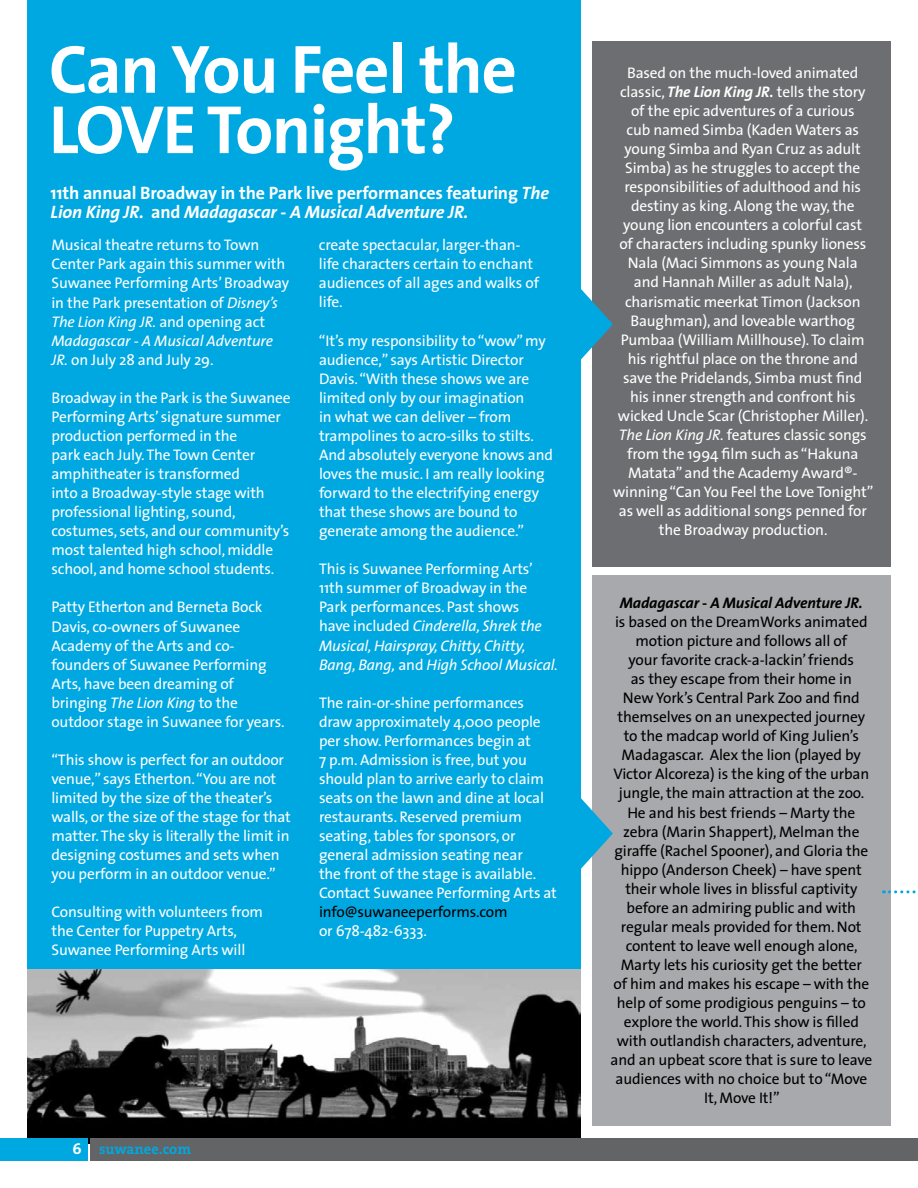
<style>
.page{position:relative;width:918px;height:1188px;background:#fff}
.page>*{position:absolute;margin:0;border:0;box-sizing:border-box;transform-origin:0 0}
.t1{font:700 68.85px/60.4px "The Sans";letter-spacing:-.02em;color:#fff}
.t2{font:700 18px/19.5px "The Sans";letter-spacing:-.01em;color:#fff}
.t3{font:15.45px/19px "The Sans";letter-spacing:-.01em;color:#fff}
.t4{font:15.45px/19px "The Sans";letter-spacing:-.01em;color:#000;text-align:center}
.t5{font:italic 700 15.45px "The Sans";letter-spacing:-.01em;color:#000}
.t6{font:700 14.7px "The Serif";color:#00a8e1}
.s1{font-style:italic}
.s2{font-family:"The Serif Bold Caps";font-weight:400;font-size:15.75px;color:#fff}
.s3{font-weight:700;font-style:italic}
</style>
<div class="page">
<div style="left:27px;top:0;width:553px;height:974px;background:#00a8e1"></div>
<div style="left:593px;top:41px;width:298px;height:526px;background:#6d6e71"></div>
<div style="left:593px;top:575px;width:298px;height:551px;background:#a7a9ac"></div>
<img style="left:27px;top:970px;width:553px;height:174px">
<svg style="left:580px;top:280px;width:33px;height:89px"></svg>
<svg style="left:580px;top:789px;width:33px;height:89px"></svg>
<div style="left:91px;top:1138px;width:827px;height:23px;background:#636466"></div>
<div style="left:0;top:1138px;width:87px;height:23px;background:#00a8e1"></div>
<svg style="left:883px;top:890px;width:33px;height:3px"></svg>
<h1 class="t1" style="left:49px;top:38px;width:470px">Can You Feel the<br>LOVE Tonight?</h1>
<p class="t2" style="left:51px;top:183px;width:500px">11th annual Broadway in the Park live performances featuring <span class="s1">The<br>Lion King JR.</span> and <span class="s1">Madagascar - A Musical Adventure JR.</span></p>
<p class="t3" style="left:51px;top:235px;width:239px">Musical theatre returns to Town<br>Center Park again this summer with<br>Suwanee Performing Arts’Broadway in the Park presentation of <span class="s1">Disney’s<br>The Lion King JR.</span> and opening act<br><span class="s1">Madagascar - A Musical Adventure<br>JR.</span> on July 28 and July 29.</p>
<p class="t3" style="left:51px;top:388px;width:241px">Broadway in the Park is the Suwanee<br>Performing Arts’ signature summer production performed in the<br>park each July.The Town Center amphitheater is transformed<br>into a Broadway-style stage with professional lighting, sound, costumes, sets, and our community’s most talented high school, middle school, and home school students.</p>
<p class="t3" style="left:51px;top:597px;width:235px">Patty Etherton and Berneta Bock<br>Davis, co-owners of Suwanee<br>Academy of the Arts and co&shy;founders of Suwanee Performing<br>Arts, have been dreaming of bringing <span class="s1">The Lion King</span> to the outdoor stage in Suwanee for years.</p>
<p class="t3" style="left:51px;top:750px;width:241px">“This show is perfect for an outdoor venue,” says Etherton.“You are not limited by the size of the theater’s walls, or the size of the stage for that matter.The sky is literally the limit in designing costumes and sets when you perform in an outdoor venue.”</p>
<p class="t3" style="left:51px;top:902px;width:213px">Consulting with volunteers from the Center for Puppetry Arts,<br>Suwanee Performing Arts will</p>
<p class="t3" style="left:319px;top:235px;width:222px">create spectacular, larger-than&shy;life characters certain to enchant audiences of all ages and walks of life.</p>
<p class="t3" style="left:319px;top:330px;width:236px">“It’s my responsibility to“wow”my audience,” says Artistic Director<br>Davis.“With these shows we are limited only by our imagination<br>in what we can deliver – from trampolines to acro-silks to stilts.<br>And absolutely everyone knows and loves the music. I am really looking forward to the electrifying energy that these shows are bound to generate among the audience.”</p>
<p class="t3" style="left:319px;top:559px;width:241px">This is Suwanee Performing Arts’ 11th summer of Broadway in the Park performances. Past shows<br>have included <span class="s1">Cinderella, Shrek the Musical, Hairspray, Chitty, Chitty, Bang, Bang,</span> and <span class="s1">High School Musical.</span></p>
<p class="t3" style="left:319px;top:692px;width:239px">The rain-or-shine performances draw approximately 4,000 people per show. Performances begin at<br>7 p.m. Admission is free, but you should plan to arrive early to claim seats on the lawn and dine at local restaurants. Reserved premium seating, tables for sponsors, or general admission seating near<br>the front of the stage is available.<br>Contact Suwanee Performing Arts at</p>
<p class="t4" style="left:319px;top:902px;width:190px">info@suwaneeperforms.com</p>
<p class="t3" style="left:319px;top:921px;width:109px">or 678-482-6333.</p>
<p class="t6" style="left:73px;top:1137px;width:120px"><span class="s2">6</span> suwanee.com</p>
<p class="t3" style="left:613px;top:63px;width:262px;text-align:center">Based on the much-loved animated classic, <span class="s3">The Lion King JR.</span> tells the story of the epic adventures of a curious<br>cub named Simba (Kaden Waters as young Simba and Ryan Cruz as adult Simba) as he struggles to accept the responsibilities of adulthood and his destiny as king. Along the way, the young lion encounters a colorful cast<br>of characters including spunky lioness Nala (Maci Simmons as young Nala<br>and Hannah Miller as adult Nala), charismatic meerkat Timon (Jackson Baughman), and loveable warthog Pumbaa (William Millhouse).To claim his rightful place on the throne and save the Pridelands, Simba must find his inner strength and confront his wicked Uncle Scar (Christopher Miller).<br><span class="s1">The Lion King JR.</span> features classic songs from the 1994 film such as “Hakuna Matata” and the Academy Award®- winning“Can You Feel the Love Tonight” as well as additional songs penned for the Broadway production.</p>
<p class="t5" style="left:620px;top:590px;width:245px">Madagascar - A Musical Adventure JR.</p>
<p class="t4" style="left:611px;top:612px;width:263px">is based on the DreamWorks animated motion picture and follows all of<br>your favorite crack-a-lackin’friends<br>as they escape from their home in<br>New York’s Central Park Zoo and find themselves on an unexpected journey to the madcap world of King Julien’s Madagascar. Alex the lion (played by Victor Alcoreza) is the king of the urban jungle, the main attraction at the zoo.<br>He and his best friends – Marty the zebra (Marin Shappert), Melman the giraffe (Rachel Spooner), and Gloria the hippo (Anderson Cheek) – have spent their whole lives in blissful captivity before an admiring public and with regular meals provided for them. Not content to leave well enough alone, Marty lets his curiosity get the better<br>of him and makes his escape – with the help of some prodigious penguins – to explore the world.This show is filled with outlandish characters, adventure, and an upbeat score that is sure to leave audiences with no choice but to“Move It, Move It!”</p>
</div>
